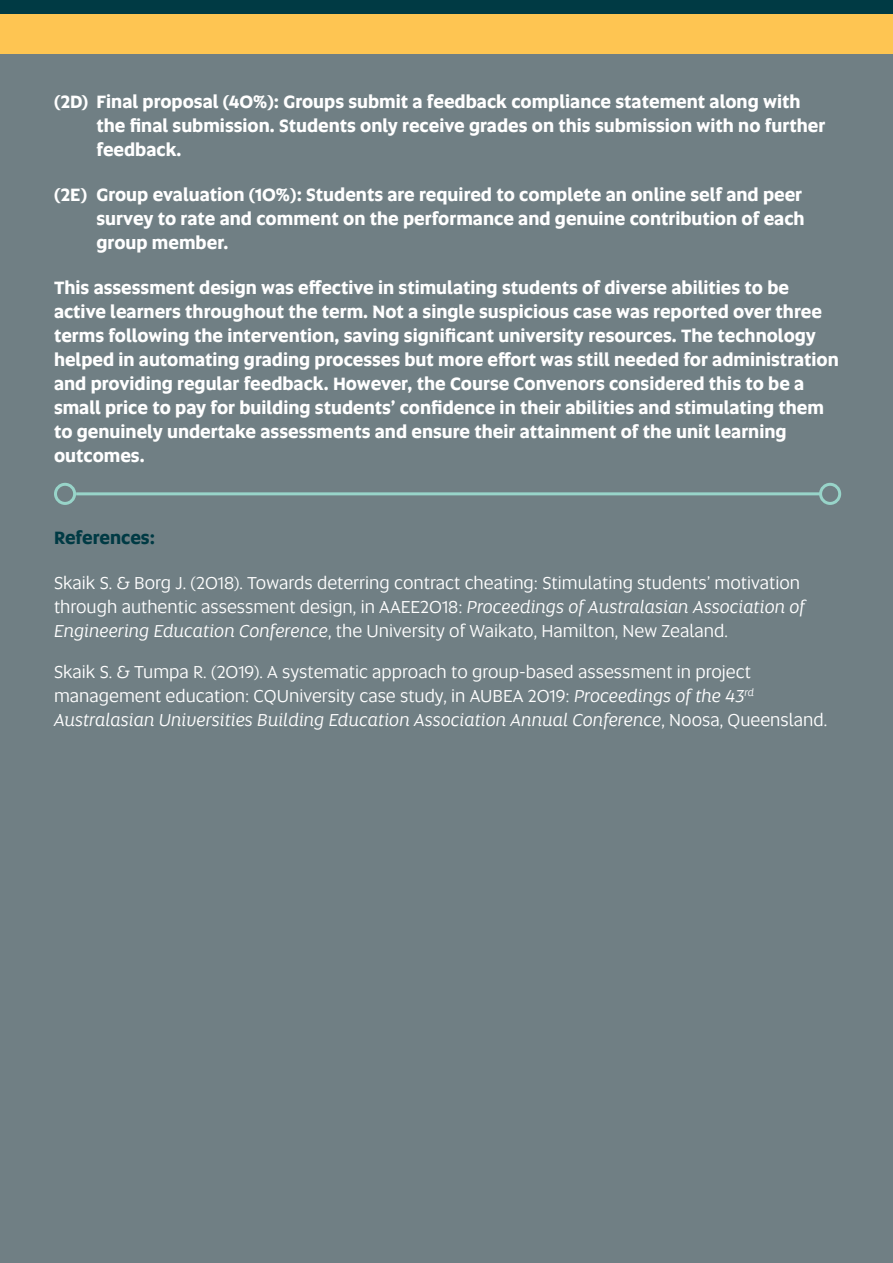
<style>
.page{position:relative;width:893px;height:1263px;background:#707f84}
.page>*{position:absolute;margin:0;border:0;box-sizing:border-box;transform-origin:0 0}
.t1{font:700 18px/24px "Altis Uni SA";color:#fff}
.t2{font:18px/24px "Altis Uni SA";color:#fff}
.t3{font:700 18px "Altis Uni SA";color:#003a44}
.s1{font-style:italic}
</style>
<div class="page">
<div style="left:54px;top:483px;width:22px;height:22px;border:3px solid #98d4c9;border-radius:50%"></div>
<hr style="left:76px;top:492px;width:764px;height:3px;background:#98d4c9">
<div style="left:821px;top:484px;width:19px;height:19px;background:#707f84;border-radius:50%"></div>
<div style="left:819px;top:483px;width:22px;height:22px;border:3px solid #98d4c9;border-radius:50%"></div>
<div style="left:0;top:0;width:893px;height:15px;background:#003a44"></div>
<div style="left:0;top:15px;width:893px;height:39px;background:#fec552"></div>
<p class="t1" style="left:97px;top:88px;width:730px;text-indent:-43px">(2D) Final proposal (40%): Groups submit a feedback compliance statement along with the final submission. Students only receive grades on this submission with no further feedback.</p>
<p class="t1" style="left:97px;top:182px;width:710px;text-indent:-43px">(2E) Group evaluation (10%): Students are required to complete an online self and peer survey to rate and comment on the performance and genuine contribution of each group member.</p>
<p class="t1" style="left:54px;top:275px;width:786px">This assessment design was effective in stimulating students of diverse abilities to be active learners throughout the term. Not a single suspicious case was reported over three terms following the intervention, saving significant university resources. The technology helped in automating grading processes but more effort was still needed for administration and providing regular feedback. However, the Course Convenors considered this to be a small price to pay for building students’ confidence in their abilities and stimulating them to genuinely undertake assessments and ensure their attainment of the unit learning outcomes.</p>
<p class="t3" style="left:54px;top:524px;width:102px">References:</p>
<p class="t2" style="left:54px;top:570px;width:753px">Skaik S. &amp; Borg J. (2018). Towards deterring contract cheating: Stimulating students’ motivation through authentic assessment design, in AAEE2018: <span class="s1">Proceedings of Australasian Association of<br>Engineering Education Conference</span>, the University of Waikato, Hamilton, New Zealand.</p>
<p class="t2" style="left:54px;top:659px;width:775px">Skaik S. &amp; Tumpa R. (2019). A systematic approach to group-based assessment in project management education: CQUniversity case study, in AUBEA 2019: <span class="s1">Proceedings of the 43</span><sup>rd<br></sup><span class="s1">Australasian Universities Building Education Association Annual Conference</span>, Noosa, Queensland.</p>
</div>
